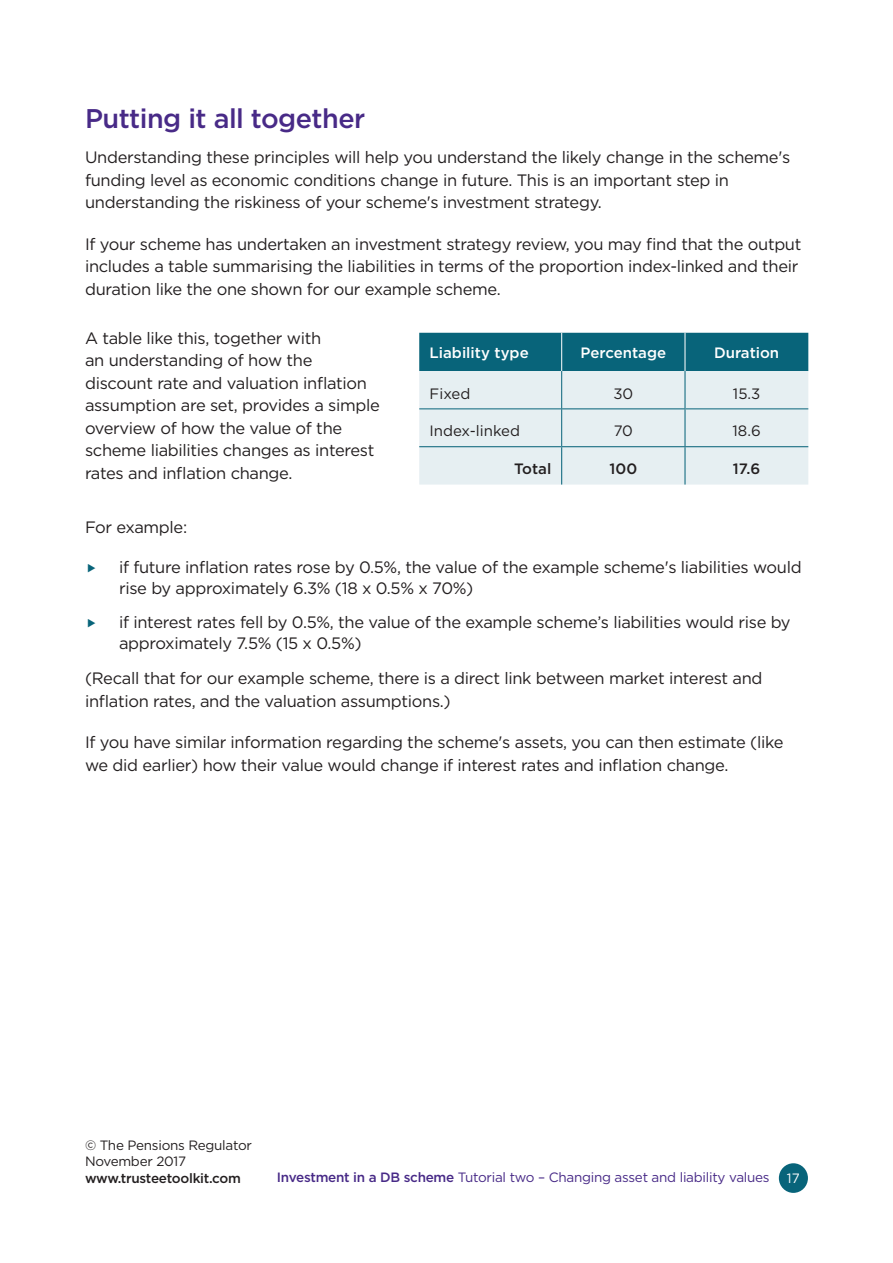
<style>
.page{position:relative;width:893px;height:1263px;background:#fff}
.page>*{position:absolute;margin:0;border:0;box-sizing:border-box;transform-origin:0 0}
.t1{font:500 27px "Gotham";letter-spacing:-.02em;color:#482a87}
.t2{font:16.5px/22.5px "Gotham";letter-spacing:-.02em;color:#231f20}
.t3{font:500 15px "Gotham";color:#fff}
.t4{font:15px "Gotham";color:#231f20}
.t5{font:500 15px "Gotham";color:#231f20}
.t6{font:13.5px "Gotham Book 2";letter-spacing:-.02em;color:#482a87}
.t7{font:13.5px/16.5px "Gotham";letter-spacing:-.02em;color:#231f20}
.t8{font:500 13.5px "Gotham";letter-spacing:-.02em;color:#231f20}
.t9{font:13.5px "Gotham";color:#fff}
.s1{font-family:"Gotham Medium 2"}
</style>
<div class="page">
<div style="left:779px;top:1163px;width:29px;height:30px;background:#08647a;border-radius:50%"></div>
<svg style="left:419px;top:333px;width:389px;height:152px;background:#accbd3"></svg>
<hr style="left:685px;top:408px;width:123px;height:1px;background:#08647a">
<hr style="left:685px;top:446px;width:123px;height:1px;background:#08647a">
<hr style="left:684px;top:333px;width:1px;height:38px;background:#fff">
<hr style="left:684px;top:371px;width:1px;height:37px;background:#08647a">
<hr style="left:562px;top:408px;width:123px;height:1px;background:#08647a">
<hr style="left:684px;top:409px;width:1px;height:37px;background:#08647a">
<hr style="left:562px;top:446px;width:123px;height:1px;background:#08647a">
<hr style="left:684px;top:447px;width:1px;height:38px;background:#08647a">
<hr style="left:561px;top:333px;width:1px;height:38px;background:#fff">
<hr style="left:561px;top:371px;width:1px;height:37px;background:#08647a">
<hr style="left:419px;top:408px;width:143px;height:1px;background:#08647a">
<hr style="left:561px;top:409px;width:1px;height:37px;background:#08647a">
<hr style="left:419px;top:446px;width:143px;height:1px;background:#08647a">
<hr style="left:561px;top:447px;width:1px;height:38px;background:#08647a">
<h1 class="t1" style="left:85px;top:101px;width:282px">Putting it all together</h1>
<p class="t2" style="left:85px;top:146px;width:707px">Understanding these principles will help you understand the likely change in the scheme's funding level as economic conditions change in future. This is an important step in understanding the riskiness of your scheme's investment strategy.</p>
<p class="t2" style="left:85px;top:232px;width:718px">If your scheme has undertaken an investment strategy review, you may find that the output includes a table summarising the liabilities in terms of the proportion index-linked and their duration like the one shown for our example scheme.</p>
<p class="t2" style="left:85px;top:326px;width:296px">A table like this, together with<br>an understanding of how the discount rate and valuation inflation assumption are set, provides a simple overview of how the value of the scheme liabilities changes as interest rates and inflation change.</p>
<p class="t3" style="left:430px;top:343px;width:101px">Liability type</p>
<p class="t3" style="left:580px;top:343px;width:87px">Percentage</p>
<p class="t3" style="left:714px;top:343px;width:67px">Duration</p>
<p class="t4" style="left:430px;top:384px;width:42px">Fixed</p>
<p class="t4" style="left:613px;top:384px;width:21px">30</p>
<p class="t4" style="left:733px;top:384px;width:29px">15.3</p>
<p class="t4" style="left:430px;top:421px;width:92px">Index-linked</p>
<p class="t4" style="left:614px;top:421px;width:21px">70</p>
<p class="t4" style="left:733px;top:421px;width:30px">18.6</p>
<p class="t5" style="left:514px;top:459px;width:39px">Total</p>
<p class="t5" style="left:609px;top:459px;width:29px">100</p>
<p class="t5" style="left:733px;top:459px;width:29px">17.6</p>
<p class="t2" style="left:85px;top:516px;width:104px">For example:</p>
<p class="t2" style="left:119px;top:556px;width:684px;line-height:21px">if future inflation rates rose by 0.5%, the value of the example scheme's liabilities would rise by approximately 6.3% (18 x 0.5% x 70%)</p>
<p class="t2" style="left:119px;top:611px;width:673px;line-height:21px">if interest rates fell by 0.5%, the value of the example scheme’s liabilities would rise by approximately 7.5% (15 x 0.5%)</p>
<p class="t2" style="left:85px;top:667px;width:679px">(Recall that for our example scheme, there is a direct link between market interest and inflation rates, and the valuation assumptions.)</p>
<p class="t2" style="left:85px;top:731px;width:700px">If you have similar information regarding the scheme's assets, you can then estimate (like we did earlier) how their value would change if interest rates and inflation change.</p>
<p class="t7" style="left:85px;top:1136px;width:168px">© The Pensions Regulator<br>November 2017</p>
<p class="t8" style="left:85px;top:1169px;width:157px">www.trusteetoolkit.com</p>
<p class="t6" style="left:277px;top:1169px;width:494px"><span class="s1">Investment in a DB scheme</span> Tutorial two – Changing asset and liability values</p>
<p class="t9" style="left:787px;top:1169px;width:14px">17</p>
</div>
